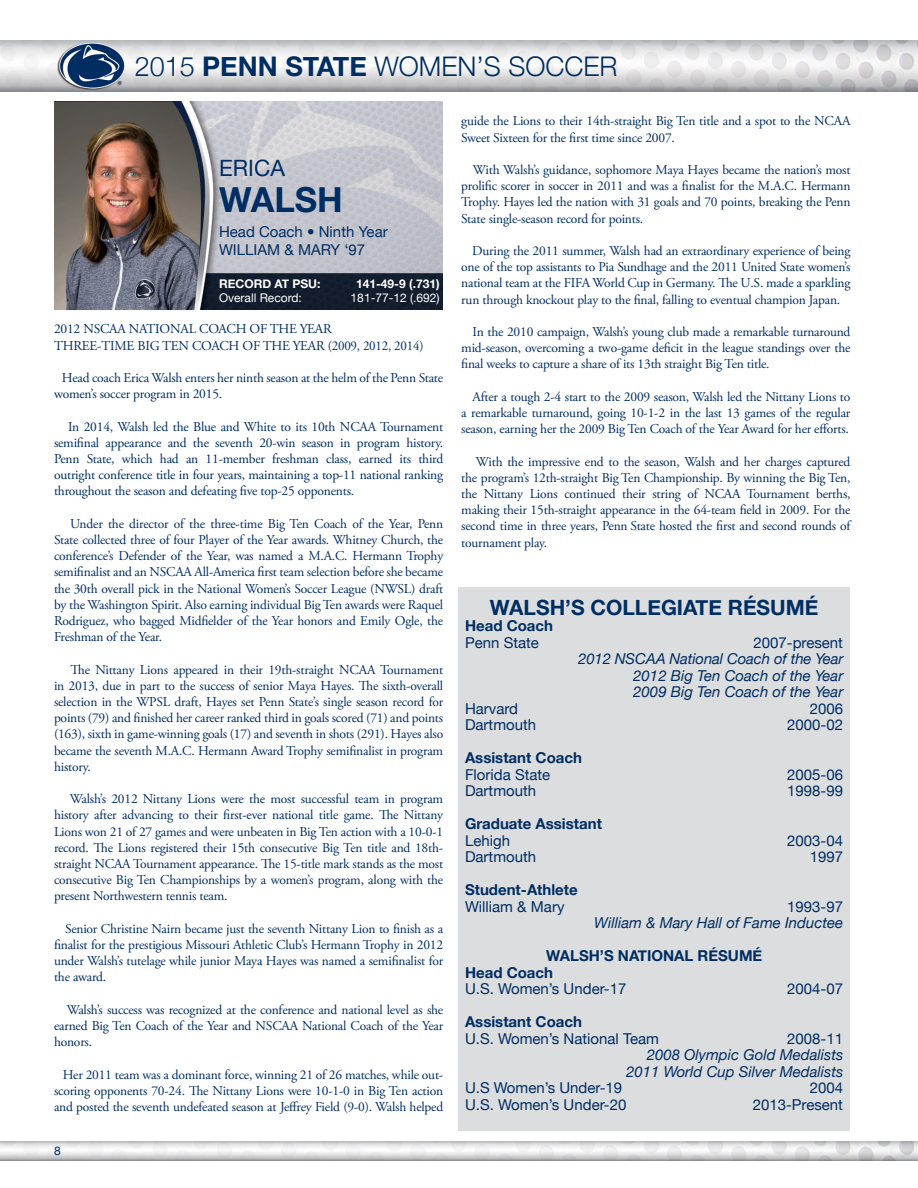
<style>
.page{position:relative;width:918px;height:1188px;background:#fff}
.page>*{position:absolute;margin:0;border:0;box-sizing:border-box;transform-origin:0 0}
.t1{font:700 34.5px "Helvetica Neue";color:#002d62}
.t2{font:300 27px "Helvetica Neue";color:#002d62}
.t3{font:22.5px "Helvetica Neue";color:#002d62}
.t4{font:700 21px "Helvetica Neue";color:#002d62}
.t5{font:15px/18px "Helvetica Neue";color:#002d62}
.t6{font:italic 15px/16.5px "Helvetica Neue";color:#002d62;text-align:justify}
.t7{font:700 15px/16.5px "Helvetica Neue";color:#002d62}
.t8{font:13.5px/16.2px "Adobe Garamond Pro";letter-spacing:-.015em;color:#002d62;text-align:justify}
.t9{font:12px "Helvetica Neue";color:#fff}
.t10{font:700 12px "Helvetica Neue";color:#fff}
.t11{font:12px "Helvetica Neue";color:#002d62}
.s1{font-weight:700}
</style>
<div class="page">
<img style="left:0;top:1142px;width:918px;height:19px">
<img style="left:0;top:40px;width:918px;height:52px">
<div style="left:458px;top:588px;width:392px;height:543px;background:#dcddde"></div>
<img style="left:203px;top:102px;width:239px;height:208px">
<img style="left:54px;top:102px;width:149px;height:208px">
<h2 class="t2" style="left:135px;top:50px;width:484px">2015 <span class="s1">PENN STATE</span> WOMEN’S SOCCER</h2>
<h3 class="t3" style="left:219px;top:154px;width:67px">ERICA</h3>
<h1 class="t1" style="left:219px;top:178px;width:125px">WALSH</h1>
<p class="t5" style="left:219px;top:222px;width:170px">Head Coach • Ninth Year<br>WILLIAM &amp; MARY ‘97</p>
<p class="t10" style="left:219px;top:276px;width:103px">RECORD AT PSU:</p>
<p class="t10" style="left:356px;top:276px;width:85px">141-49-9 (.731)</p>
<p class="t9" style="left:219px;top:291px;width:84px">Overall Record:</p>
<p class="t9" style="left:351px;top:291px;width:90px">181-77-12 (.692)</p>
<h3 class="t3" style="left:220px;top:169px;width:67px">ERICA</h3>
<h1 class="t1" style="left:220px;top:192px;width:125px">WALSH</h1>
<p class="t5" style="left:220px;top:236px;width:189px">Head Coach • Seventh Year</p>
<p class="t8" style="left:54px;top:321px;width:371px">2012 NSCAA NATIONAL COACH OF THE YEAR<br>THREE-TIME BIG TEN COACH OF THE YEAR (2009, 2012, 2014)</p>
<p class="t8" style="left:54px;top:370px;width:391px;text-indent:8px">Head coach Erica Walsh enters her ninth season at the helm of the Penn State women’s soccer program in 2015.</p>
<p class="t8" style="left:54px;top:419px;width:391px;text-indent:14px">In 2014, Walsh led the Blue and White to its 10th NCAA Tournament semifinal appearance and the seventh 20-win season in program history.<br>Penn State, which had an 11-member freshman class, earned its third outright conference title in four years, maintaining a top-11 national ranking throughout the season and defeating five top-25 opponents.</p>
<p class="t8" style="left:54px;top:516px;width:391px;text-indent:16px">Under the director of the three-time Big Ten Coach of the Year, Penn State collected three of four Player of the Year awards. Whitney Church, the conference’s Defender of the Year, was named a M.A.C. Hermann Trophy semifinalist and an NSCAA All-America first team selection before she became the 30th overall pick in the National Women’s Soccer League (NWSL) draft by the Washington Spirit. Also earning individual Big Ten awards were Raquel Rodriguez, who bagged Midfielder of the Year honors and Emily Ogle, the Freshman of the Year.</p>
<p class="t8" style="left:54px;top:662px;width:391px;text-indent:17px">The Nittany Lions appeared in their 19th-straight NCAA Tournament in 2013, due in part to the success of senior Maya Hayes. The sixth-overall selection in the WPSL draft, Hayes set Penn State’s single season record for points (79) and finished her career ranked third in goals scored (71) and points (163), sixth in game-winning goals (17) and seventh in shots (291). Hayes also became the seventh M.A.C. Hermann Award Trophy semifinalist in program history.</p>
<p class="t8" style="left:54px;top:791px;width:391px;text-indent:16px">Walsh’s 2012 Nittany Lions were the most successful team in program history after advancing to their first-ever national title game. The Nittany Lions won 21 of 27 games and were unbeaten in Big Ten action with a 10-0-1 record. The Lions registered their 15th consecutive Big Ten title and 18th&shy;straight NCAA Tournament appearance. The 15-title mark stands as the most consecutive Big Ten Championships by a women’s program, along with the present Northwestern tennis team.</p>
<p class="t8" style="left:54px;top:921px;width:391px;text-indent:11px">Senior Christine Nairn became just the seventh Nittany Lion to finish as a finalist for the prestigious Missouri Athletic Club’s Hermann Trophy in 2012 under Walsh’s tutelage while junior Maya Hayes was named a semifinalist for the award.</p>
<p class="t8" style="left:54px;top:1002px;width:391px;text-indent:13px">Walsh’s success was recognized at the conference and national level as she earned Big Ten Coach of the Year and NSCAA National Coach of the Year honors.</p>
<p class="t8" style="left:54px;top:1067px;width:391px;text-indent:9px">Her 2011 team was a dominant force, winning 21 of 26 matches, while out&shy;scoring opponents 70-24. The Nittany Lions were 10-1-0 in Big Ten action and posted the seventh undefeated season at Jeffrey Field (9-0). Walsh helped</p>
<p class="t11" style="left:54px;top:1144px;width:8px">8</p>
<p class="t8" style="left:461px;top:113px;width:391px">guide the Lions to their 14th-straight Big Ten title and a spot to the NCAA<br>Sweet Sixteen for the first time since 2007.</p>
<p class="t8" style="left:461px;top:162px;width:391px;text-indent:12px">With Walsh’s guidance, sophomore Maya Hayes became the nation’s most prolific scorer in soccer in 2011 and was a finalist for the M.A.C. Hermann Trophy. Hayes led the nation with 31 goals and 70 points, breaking the Penn State single-season record for points.</p>
<p class="t8" style="left:461px;top:243px;width:391px;text-indent:11px">During the 2011 summer, Walsh had an extraordinary experience of being one of the top assistants to Pia Sundhage and the 2011 United State women’s national team at the FIFA World Cup in Germany. The U.S. made a sparkling run through knockout play to the final, falling to eventual champion Japan.</p>
<p class="t8" style="left:461px;top:324px;width:391px;text-indent:11px">In the 2010 campaign, Walsh’s young club made a remarkable turnaround mid-season, overcoming a two-game deficit in the league standings over the final weeks to capture a share of its 13th straight Big Ten title.</p>
<p class="t8" style="left:461px;top:389px;width:391px;text-indent:11px">After a tough 2-4 start to the 2009 season, Walsh led the Nittany Lions to a remarkable turnaround, going 10-1-2 in the last 13 games of the regular season, earning her the 2009 Big Ten Coach of the Year Award for her efforts.</p>
<p class="t8" style="left:461px;top:454px;width:391px;text-indent:15px">With the impressive end to the season, Walsh and her charges captured the program’s 12th-straight Big Ten Championship. By winning the Big Ten, the Nittany Lions continued their string of NCAA Tournament berths, making their 15th-straight appearance in the 64-team field in 2009. For the second time in three years, Penn State hosted the first and second rounds of tournament play.</p>
<h3 class="t4" style="left:490px;top:594px;width:330px">WALSH’S COLLEGIATE RÉSUMÉ</h3>
<p class="t7" style="left:465px;top:617px;width:90px">Head Coach</p>
<p class="t5" style="left:465px;top:633px;width:75px">Penn State</p>
<p class="t5" style="left:754px;top:633px;width:91px">2007-present</p>
<p class="t6" style="left:633px;top:650px;width:212px;text-indent:-55px">2012 NSCAA National Coach of the Year 2012 Big Ten Coach of the Year 2009 Big Ten Coach of the Year</p>
<p class="t5" style="left:465px;top:699px;width:55px">Harvard</p>
<p class="t5" style="left:810px;top:699px;width:35px">2006</p>
<p class="t5" style="left:465px;top:716px;width:73px">Dartmouth</p>
<p class="t5" style="left:787px;top:716px;width:57px">2000-02</p>
<p class="t7" style="left:465px;top:749px;width:118px">Assistant Coach</p>
<p class="t5" style="left:465px;top:765px;width:87px">Florida State</p>
<p class="t5" style="left:787px;top:765px;width:57px">2005-06</p>
<p class="t5" style="left:465px;top:782px;width:73px">Dartmouth</p>
<p class="t5" style="left:787px;top:782px;width:57px">1998-99</p>
<p class="t7" style="left:465px;top:815px;width:138px">Graduate Assistant</p>
<p class="t5" style="left:465px;top:831px;width:47px">Lehigh</p>
<p class="t5" style="left:787px;top:831px;width:57px">2003-04</p>
<p class="t5" style="left:465px;top:848px;width:73px">Dartmouth</p>
<p class="t5" style="left:810px;top:848px;width:35px">1997</p>
<p class="t7" style="left:465px;top:881px;width:114px">Student-Athlete</p>
<p class="t5" style="left:465px;top:897px;width:101px">William &amp; Mary</p>
<p class="t5" style="left:787px;top:897px;width:57px">1993-97</p>
<p class="t6" style="left:594px;top:914px;width:251px">William &amp; Mary Hall of Fame Inductee</p>
<p class="t7" style="left:465px;top:947px;width:299px;text-indent:81px">WALSH’S NATIONAL RÉSUMÉ<br>Head Coach</p>
<p class="t5" style="left:465px;top:980px;width:163px">U.S. Women’s Under-17</p>
<p class="t5" style="left:787px;top:980px;width:57px">2004-07</p>
<p class="t7" style="left:465px;top:1013px;width:118px">Assistant Coach</p>
<p class="t5" style="left:465px;top:1029px;width:195px">U.S. Women’s National Team</p>
<p class="t5" style="left:787px;top:1029px;width:57px">2008-11</p>
<p class="t6" style="left:626px;top:1046px;width:219px;text-align:right">2008 Olympic Gold Medalists<br>2011 World Cup Silver Medalists</p>
<p class="t5" style="left:465px;top:1079px;width:159px">U.S Women’s Under-19</p>
<p class="t5" style="left:810px;top:1079px;width:35px">2004</p>
<p class="t5" style="left:465px;top:1095px;width:163px">U.S. Women’s Under-20</p>
<p class="t5" style="left:753px;top:1095px;width:92px">2013-Present</p>
</div>
